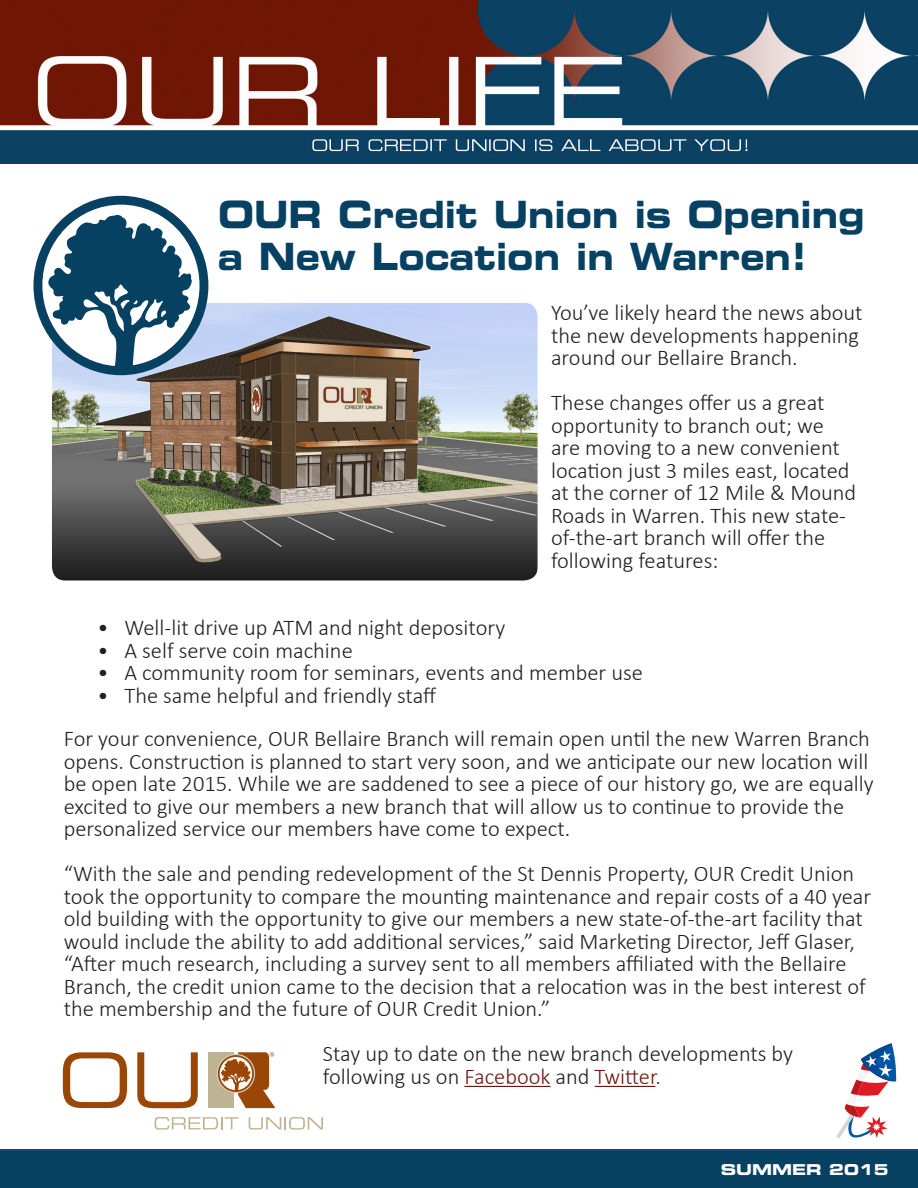
<style>
.page{position:relative;width:918px;height:1188px;background:#fff}
.page>*{position:absolute;margin:0;border:0;box-sizing:border-box;transform-origin:0 0}
.t1{font:37.65px "Eurostile LT Std Bold Ex 2";color:#064162;scale:.86 1}
.t2{font:300 22.5px/22.5px "Calibri";color:#231f20}
.t3{font:15px "Eurostile LT Std Bold Ex 2";color:#fff}
.s1{color:#6e160f}
</style>
<div class="page">
<img style="left:0;top:0;width:918px;height:164px">
<img style="left:53px;top:304px;width:483px;height:275px">
<div style="left:38px;top:289px;width:513px;height:305px;border:14px solid #fff;border-radius:20px"></div>
<svg style="left:33px;top:196px;width:175px;height:179px"></svg>
<svg style="left:0;top:1043px;width:918px;height:145px"></svg>
<p class="t1" style="left:218px;top:188px;width:753px">OUR Credit Union is Opening</p>
<p class="t1" style="left:218px;top:230px;width:686px">a New Location in Warren!</p>
<p class="t2" style="left:551px;top:301px;width:313px">You’ve likely heard the news about the new developments happening around our Bellaire Branch.</p>
<p class="t2" style="left:551px;top:391px;width:307px">These changes offer us a great opportunity to branch out; we are moving to a new convenient location just 3 miles east, located at the corner of 12 Mile &amp; Mound<br>Roads in Warren. This new state&shy;of-the-art branch will offer the following features:</p>
<p class="t2" style="left:97px;top:616px;width:409px">• Well-lit drive up ATM and night depository</p>
<p class="t2" style="left:97px;top:639px;width:257px">• A self serve coin machine</p>
<p class="t2" style="left:97px;top:661px;width:547px">• A community room for seminars, events and member use</p>
<p class="t2" style="left:97px;top:684px;width:340px">• The same helpful and friendly staff</p>
<p class="t2" style="left:64px;top:727px;width:812px">For your convenience, OUR Bellaire Branch will remain open until the new Warren Branch opens. Construction is planned to start very soon, and we anticipate our new location will be open late 2015. While we are saddened to see a piece of our history go, we are equally excited to give our members a new branch that will allow us to continue to provide the personalized service our members have come to expect.</p>
<p class="t2" style="left:64px;top:862px;width:809px">“With the sale and pending redevelopment of the St Dennis Property, OUR Credit Union took the opportunity to compare the mounting maintenance and repair costs of a 40 year old building with the opportunity to give our members a new state-of-the-art facility that would include the ability to add additional services,” said Marketing Director, Jeff Glaser, “After much research, including a survey sent to all members affiliated with the Bellaire Branch, the credit union came to the decision that a relocation was in the best interest of the membership and the future of OUR Credit Union.”</p>
<p class="t2" style="left:323px;top:1042px;width:472px">Stay up to date on the new branch developments by following us on <span class="s1">Facebook</span> and <span class="s1">Twitter.</span></p>
<p class="t3" style="left:721px;top:1159px;width:169px">SUMMER 2015</p>
</div>
